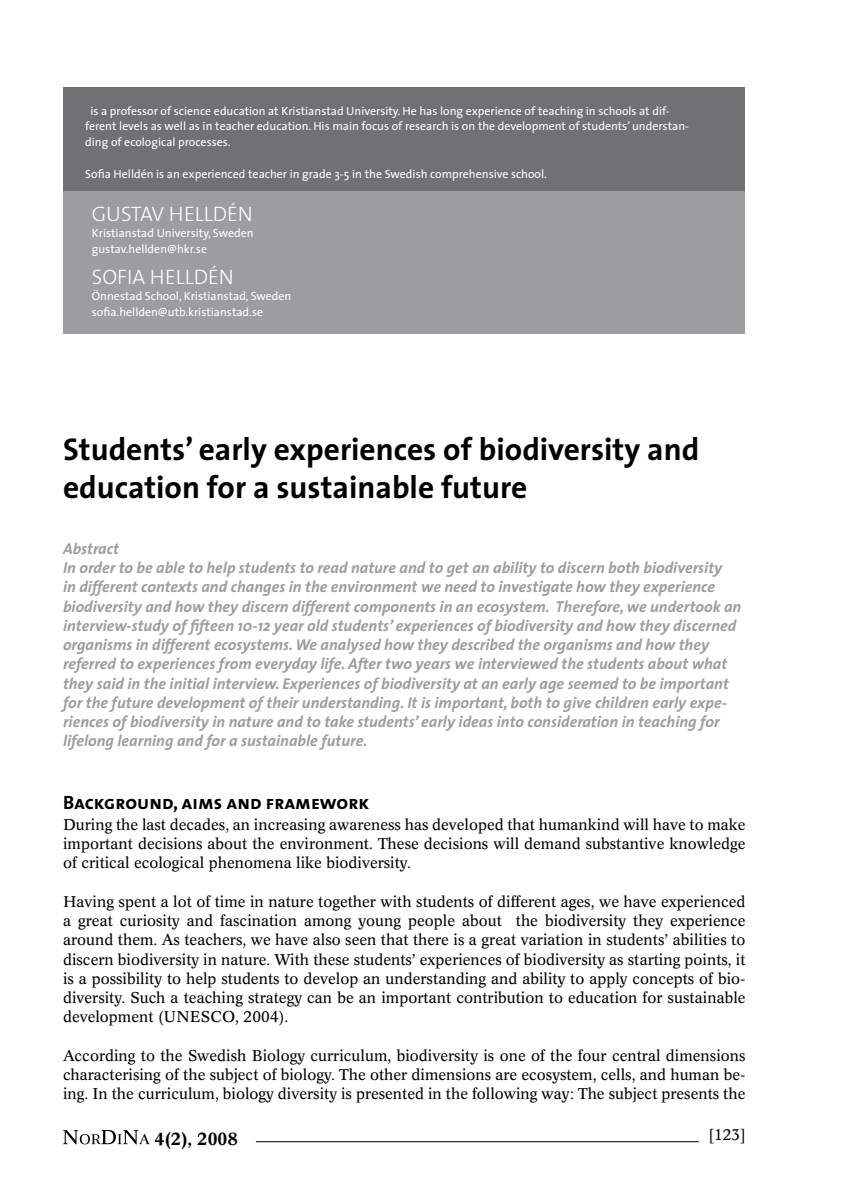
<style>
.page{position:relative;width:844px;height:1191px;background:#fff}
.page>*{position:absolute;margin:0;border:0;box-sizing:border-box;transform-origin:0 0}
.t1{font:700 31.5px/37.8px "The Sans";color:#000}
.t2{font:21px "The Sans Light Caps";color:#fff}
.t3{font:19.25px "The Sans Bold Caps";color:#000}
.t4{font:500 17.5px "Concorde BE";color:#000}
.t5{font:italic 700 15.75px/19.2px "The Sans";color:#9c9d9f}
.t6{font:15.4px/19.2px "Concorde BE";color:#000;text-align:justify}
.t7{font:11.9px/15.8px "The Sans";color:#fff}
</style>
<div class="page">
<svg style="left:63px;top:1130px;width:86px;height:14px"></svg>
<hr style="left:256px;top:1141px;width:442px;height:1px;background:#000">
<div style="left:63px;top:190px;width:681px;height:144px;background:#9c9d9f"></div>
<div style="left:63px;top:87px;width:681px;height:103px;background:#707173"></div>
<p class="t7" style="left:85px;top:102px;width:605px;text-indent:5px">is a professor of science education at Kristianstad University. He has long experience of teaching in schools at dif&shy;ferent levels as well as in teacher education. His main focus of research is on the development of students’ understan&shy;ding of ecological processes.</p>
<p class="t7" style="left:85px;top:165px;width:463px">Sofia Helldén is an experienced teacher in grade 3-5 in the Swedish comprehensive school.</p>
<h2 class="t2" style="left:92px;top:197px;width:162px">GUSTAV HELLDÉN</h2>
<p class="t7" style="left:92px;top:225px;width:163px">Kristianstad University, Sweden gustav.hellden@hkr.se</p>
<h2 class="t2" style="left:92px;top:260px;width:143px">SOFIA HELLDÉN</h2>
<p class="t7" style="left:92px;top:288px;width:201px">Önnestad School, Kristianstad, Sweden sofia.hellden@utb.kristianstad.se</p>
<h1 class="t1" style="left:63px;top:429px;width:637px">Students’ early experiences of biodiversity and education for a sustainable future</h1>
<p class="t5" style="left:63px;top:538px;width:679px">Abstract<br>In order to be able to help students to read nature and to get an ability to discern both biodiversity<br>in different contexts and changes in the environment we need to investigate how they experience biodiversity and how they discern different components in an ecosystem. Therefore, we undertook an interview-study of fifteen 10-12 year old students’ experiences of biodiversity and how they discerned organisms in different ecosystems. We analysed how they described the organisms and how they referred to experiences from everyday life. After two years we interviewed the students about what they said in the initial interview. Experiences of biodiversity at an early age seemed to be important for the future development of their understanding. It is important, both to give children early expe&shy;riences of biodiversity in nature and to take students’ early ideas into consideration in teaching for lifelong learning and for a sustainable future.</p>
<p class="t3" style="left:63px;top:786px;width:308px">Background, aims and framework</p>
<p class="t6" style="left:63px;top:815px;width:684px">During the last decades, an increasing awareness has developed that humankind will have to make important decisions about the environment. These decisions will demand substantive knowledge of critical ecological phenomena like biodiversity.</p>
<p class="t6" style="left:63px;top:892px;width:684px">Having spent a lot of time in nature together with students of different ages, we have experienced a great curiosity and fascination among young people about the biodiversity they experience around them. As teachers, we have also seen that there is a great variation in students’ abilities to discern biodiversity in nature. With these students’ experiences of biodiversity as starting points, it is a possibility to help students to develop an understanding and ability to apply concepts of bio&shy;diversity. Such a teaching strategy can be an important contribution to education for sustainable development (UNESCO, 2004).</p>
<p class="t6" style="left:63px;top:1046px;width:684px">According to the Swedish Biology curriculum, biodiversity is one of the four central dimensions characterising of the subject of biology. The other dimensions are ecosystem, cells, and human be&shy;ing. In the curriculum, biology diversity is presented in the following way: The subject presents the</p>
<p class="t4" style="left:155px;top:1128px;width:84px">4(2), 2008</p>
<p class="t6" style="left:708px;top:1124px;width:39px">[123]</p>
</div>
